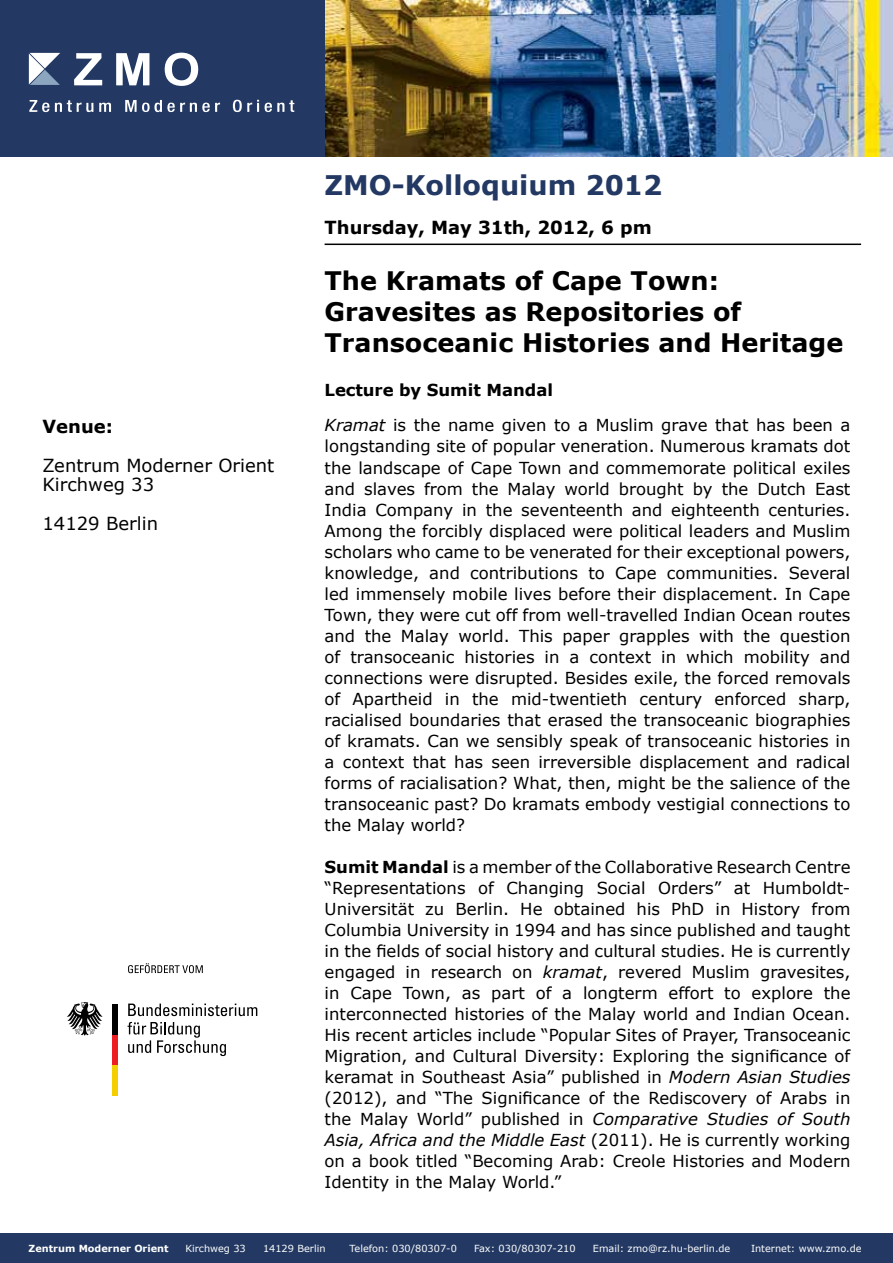
<style>
.page{position:relative;width:893px;height:1263px;background:#fff}
.page>*{position:absolute;margin:0;border:0;box-sizing:border-box;transform-origin:0 0}
.t1{font:700 27px "Verdana";color:#233963}
.t2{font:700 25.5px/30.6px "Verdana";color:#000}
.t3{font:18px/19.5px "Verdana";color:#000}
.t4{font:700 18px "Verdana";color:#000}
.t5{font:16.5px/21px "Verdana";color:#000;text-align:justify}
.t6{font:9.75px "Verdana";color:#fff}
.t7{font:700 9.75px "Verdana";color:#fff}
.s1{font-weight:700}
.s2{font-style:italic}
</style>
<div class="page">
<div style="left:0;top:1233px;width:893px;height:30px;background:#233963"></div>
<img style="left:325px;top:0;width:568px;height:156px">
<div style="left:0;top:0;width:325px;height:156px;background:#233963"></div>
<svg style="left:74px;top:53px;width:28px;height:32px"></svg>
<svg style="left:116px;top:53px;width:33px;height:32px"></svg>
<svg style="left:164px;top:52px;width:34px;height:34px"></svg>
<svg style="left:99px;top:102px;width:12px;height:10px"></svg>
<svg style="left:29px;top:100px;width:64px;height:13px"></svg>
<svg style="left:232px;top:100px;width:62px;height:12px"></svg>
<svg style="left:29px;top:53px;width:31px;height:32px"></svg>
<svg style="left:125px;top:100px;width:95px;height:13px"></svg>
<hr style="left:325px;top:244px;width:536px;height:1px;background:#000">
<svg style="left:128px;top:1022px;width:98px;height:34px"></svg>
<svg style="left:128px;top:1003px;width:129px;height:13px"></svg>
<div style="left:112px;top:1065px;width:5px;height:31px;background:#f5ce00"></div>
<div style="left:112px;top:1034px;width:5px;height:31px;background:#ed1d24"></div>
<div style="left:112px;top:1004px;width:5px;height:30px;background:#000"></div>
<svg style="left:67px;top:1002px;width:36px;height:33px"></svg>
<svg style="left:128px;top:964px;width:75px;height:9px"></svg>
<p class="t4" style="left:43px;top:413px;width:72px">Venue:</p>
<p class="t3" style="left:43px;top:455px;width:233px">Zentrum Moderner Orient<br>Kirchweg 33</p>
<p class="t3" style="left:43px;top:514px;width:117px">14129 Berlin</p>
<h1 class="t1" style="left:325px;top:166px;width:339px">ZMO-Kolloquium 2012</h1>
<p class="t4" style="left:325px;top:215px;width:329px">Thursday, May 31th, 2012, 6 pm</p>
<h2 class="t2" style="left:325px;top:265px;width:520px">The Kramats of Cape Town:<br>Gravesites as Repositories of<br>Transoceanic Histories and Heritage</h2>
<p class="t5" style="left:325px;top:373px;width:527px;line-height:35.1px"><span class="s1">Lecture by Sumit Mandal<br></span><span class="s2">Kramat</span> is the name given to a Muslim grave that has been a</p>
<p class="t5" style="left:325px;top:436px;width:527px">longstanding site of popular veneration. Numerous kramats dot the landscape of Cape Town and commemorate political exiles and slaves from the Malay world brought by the Dutch East India Company in the seventeenth and eighteenth centuries.<br>Among the forcibly displaced were political leaders and Muslim scholars who came to be venerated for their exceptional powers, knowledge, and contributions to Cape communities. Several led immensely mobile lives before their displacement. In Cape Town, they were cut off from well-travelled Indian Ocean routes and the Malay world. This paper grapples with the question of transoceanic histories in a context in which mobility and connections were disrupted. Besides exile, the forced removals of Apartheid in the mid-twentieth century enforced sharp, racialised boundaries that erased the transoceanic biographies of kramats. Can we sensibly speak of transoceanic histories in a context that has seen irreversible displacement and radical forms of racialisation? What, then, might be the salience of the transoceanic past? Do kramats embody vestigial connections to the Malay world?</p>
<p class="t5" style="left:325px;top:856px;width:527px"><span class="s1">Sumit Mandal</span> is a member of the Collaborative Research Centre “Representations of Changing Social Orders” at Humboldt-Universität zu Berlin. He obtained his PhD in History from Columbia University in 1994 and has since published and taught in the fields of social history and cultural studies. He is currently engaged in research on <span class="s2">kramat</span>, revered Muslim gravesites, in Cape Town, as part of a longterm effort to explore the interconnected histories of the Malay world and Indian Ocean.<br>His recent articles include “Popular Sites of Prayer, Transoceanic Migration, and Cultural Diversity: Exploring the significance of keramat in Southeast Asia” published in <span class="s2">Modern Asian Studies </span>(2012), and “The Significance of the Rediscovery of Arabs in the Malay World” published in <span class="s2">Comparative Studies of South Asia, Africa and the Middle East</span> (2011). He is currently working on a book titled “Becoming Arab: Creole Histories and Modern Identity in the Malay World.”</p>
<p class="t7" style="left:29px;top:1241px;width:142px">Zentrum Moderner Orient</p>
<p class="t6" style="left:185px;top:1241px;width:62px">Kirchweg 33</p>
<p class="t6" style="left:263px;top:1241px;width:64px">14129 Berlin</p>
<p class="t6" style="left:350px;top:1241px;width:109px">Telefon: 030/80307-0</p>
<p class="t6" style="left:474px;top:1241px;width:103px">Fax: 030/80307-210</p>
<p class="t6" style="left:593px;top:1241px;width:139px">Email: zmo@rz.hu-berlin.de</p>
<p class="t6" style="left:751px;top:1241px;width:112px">Internet: www.zmo.de</p>
</div>
